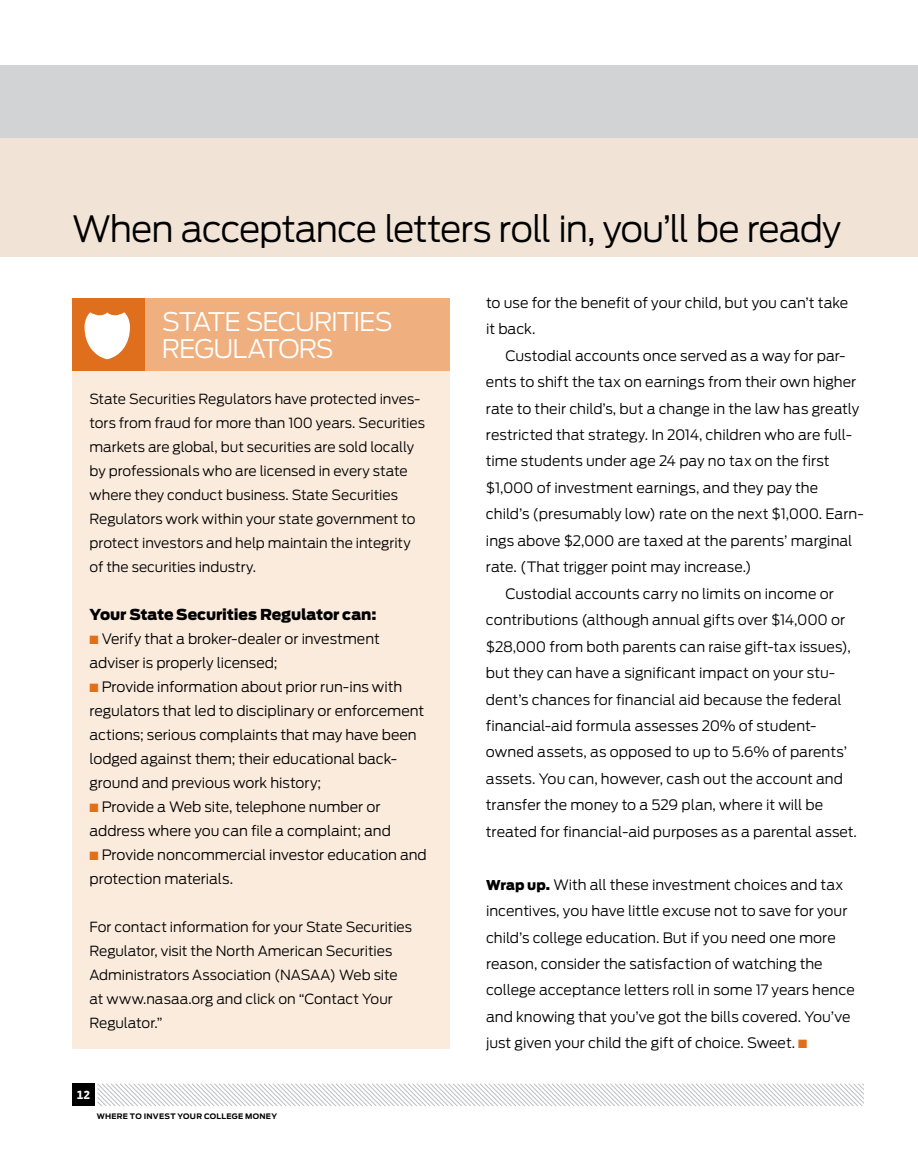
<style>
.page{position:relative;width:918px;height:1175px;background:#fff}
.page>*{position:absolute;margin:0;border:0;box-sizing:border-box;transform-origin:0 0}
.t1{font:300 36px "Antenna";letter-spacing:-.03em;color:#000}
.t2{font:300 25.5px "Antenna";letter-spacing:-.045em;color:#fff}
.t3{font:900 15px "Antenna";letter-spacing:-.01em;color:#000}
.t4{font:300 14.25px/26.4px "Antenna";letter-spacing:-.005em;color:#000}
.t5{font:300 13.8px/24px "Antenna";letter-spacing:-.005em;color:#000}
.t6{font:10.5px "Retina Micro D10";color:#fff}
.t7{font:700 7.5px "Antenna";letter-spacing:.035em;color:#000}
.s1{color:#df6f1d}
.s2{font-weight:900;font-size:13.5px}
</style>
<div class="page">
<div style="left:72px;top:1083px;width:23px;height:23px;background:#000"></div>
<svg style="left:97px;top:1083px;width:767px;height:24px"></svg>
<div style="left:0;top:66px;width:918px;height:72px;background:#d1d3d4"></div>
<div style="left:0;top:138px;width:918px;height:118px;background:#f1e4d7"></div>
<div style="left:72px;top:303px;width:378px;height:745px;background:#fbebdd"></div>
<div style="left:72px;top:298px;width:378px;height:72px;background:#efaf7e"></div>
<div style="left:72px;top:298px;width:72px;height:72px;background:#df6f1d"></div>
<svg style="left:85px;top:312px;width:45px;height:47px"></svg>
<h1 class="t1" style="left:72px;top:208px;width:771px">When acceptance letters roll in, you’ll be ready</h1>
<h2 class="t2" style="left:162px;top:307px;width:17px">state</h2>
<h2 class="t2" style="left:246px;top:307px;width:98px">securities</h2>
<h2 class="t2" style="left:162px;top:334px;width:35px">regulato</h2>
<h2 class="t2" style="left:299px;top:334px;width:32px">rs</h2>
<p class="t5" style="left:89px;top:387px;width:337px">State Securities Regulators have protected inves&shy;tors from fraud for more than 100 years. Securities markets are global, but securities are sold locally by professionals who are licensed in every state where they conduct business. State Securities Regulators work within your state government to protect investors and help maintain the integrity of the securities industry.</p>
<p class="t3" style="left:89px;top:605px;width:288px">Your State Securities Regulator can:</p>
<p class="t4" style="left:89px;top:627px;width:292px;line-height:24px"><span class="s1">■</span> Verify that a broker-dealer or investment adviser is properly licensed;</p>
<p class="t4" style="left:89px;top:675px;width:336px;line-height:24px"><span class="s1">■</span> Provide information about prior run-ins with regulators that led to disciplinary or enforcement actions; serious complaints that may have been lodged against them; their educational back&shy;ground and previous work history;</p>
<p class="t4" style="left:89px;top:795px;width:303px;line-height:24px"><span class="s1">■</span> Provide a Web site, telephone number or address where you can file a complaint; and</p>
<p class="t4" style="left:89px;top:843px;width:339px;line-height:24px"><span class="s1">■</span> Provide noncommercial investor education and protection materials.</p>
<p class="t5" style="left:89px;top:915px;width:324px">For contact information for your State Securities Regulator, visit the North American Securities Administrators Association (NASAA) Web site at www.nasaa.org and click on “Contact Your Regulator.”</p>
<p class="t6" style="left:77px;top:1088px;width:15px">12</p>
<p class="t7" style="left:97px;top:1111px;width:181px">WHERE TO I NVEST YOUR COLLEGE MONEY</p>
<p class="t4" style="left:486px;top:289px;width:364px">to use for the benefit of your child, but you can’t take it back.</p>
<p class="t4" style="left:505px;top:342px;width:342px">Custodial accounts once served as a way for par-</p>
<p class="t4" style="left:486px;top:369px;width:372px">ents to shift the tax on earnings from their own higher</p>
<p class="t4" style="left:486px;top:395px;width:375px">rate to their child’s, but a change in the law has greatly</p>
<p class="t4" style="left:486px;top:422px;width:368px">restricted that strategy. In 2014, children who are full-</p>
<p class="t4" style="left:486px;top:448px;width:345px">time students under age 24 pay no tax on the first</p>
<p class="t4" style="left:486px;top:474px;width:334px">$1,000 of investment earnings, and they pay the</p>
<p class="t4" style="left:486px;top:501px;width:379px">child’s (presumably low) rate on the next $1,000. Earn-</p>
<p class="t4" style="left:486px;top:527px;width:368px">ings above $2,000 are taxed at the parents’ marginal</p>
<p class="t4" style="left:486px;top:554px;width:267px">rate. (That trigger point may increase.)</p>
<p class="t4" style="left:505px;top:580px;width:330px">Custodial accounts carry no limits on income or</p>
<p class="t4" style="left:486px;top:607px;width:361px">contributions (although annual gifts over $14,000 or</p>
<p class="t4" style="left:486px;top:633px;width:366px">$28,000 from both parents can raise gift-tax issues),</p>
<p class="t4" style="left:486px;top:659px;width:351px">but they can have a significant impact on your stu-</p>
<p class="t4" style="left:486px;top:686px;width:357px">dent’s chances for financial aid because the federal</p>
<p class="t4" style="left:486px;top:712px;width:332px">financial-aid formula assesses 20% of student-</p>
<p class="t4" style="left:486px;top:739px;width:363px">owned assets, as opposed to up to 5.6% of parents’</p>
<p class="t4" style="left:486px;top:765px;width:359px">assets. You can, however, cash out the account and</p>
<p class="t4" style="left:486px;top:792px;width:339px">transfer the money to a 529 plan, where it will be</p>
<p class="t4" style="left:486px;top:818px;width:373px">treated for financial-aid purposes as a parental asset.</p>
<p class="t4" style="left:486px;top:871px;width:370px"><span class="s2">Wrap up.</span> With all these investment choices and tax incentives, you have little excuse not to save for your child’s college education. But if you need one more reason, consider the satisfaction of watching the college acceptance letters roll in some 17 years hence and knowing that you’ve got the bills covered. You’ve just given your child the gift of choice. Sweet. <span class="s1">■</span></p>
</div>
